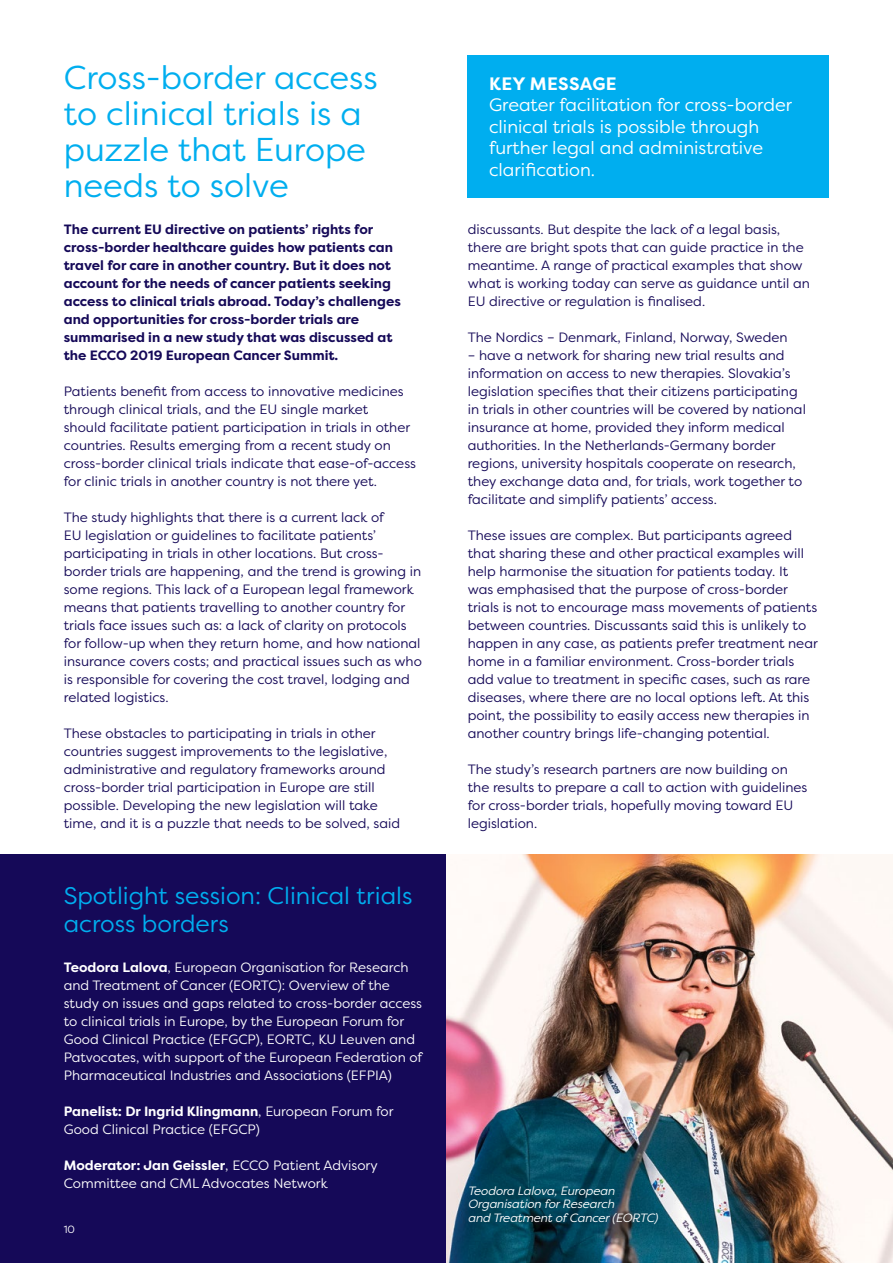
<style>
.page{position:relative;width:893px;height:1263px;background:#fff}
.page>*{position:absolute;margin:0;border:0;box-sizing:border-box;transform-origin:0 0}
.Titel{font:33px/36px "Filson Pro";color:#00aeef}
.Titel-2{font:24px/28.8px "Filson Pro";color:#00aeef}
.Titel-3{font:18px/21.6px "Filson Pro";color:#fff}
.Titel-4{font:700 18px "Filson Pro";letter-spacing:.02em;color:#fff}
.body{font:13.5px/18px "Filson Pro";color:#150958}
.body_wit{font:13.5px/18px "Filson Pro";color:#fff}
.Bold{font:700 13.5px/18px "Filson Pro";color:#150958}
.body-2{font:italic 12px/13.5px "Filson Pro";color:#fff}
.t1{font:10.5px "Filson Pro";color:#fff}
.s1{font-weight:700}
</style>
<div class="page">
<hr style="left:892px;top:412px;width:1px;height:851px;background:#e1f4fd">
<div style="left:468px;top:55px;width:361px;height:142px;background:#00aeef"></div>
<div style="left:0;top:855px;width:446px;height:408px;background:#150958"></div>
<img style="left:446px;top:855px;width:447px;height:408px">
<p class="Titel" style="left:64px;top:58px;width:315px">Cross-border access to clinical trials is a puzzle that Europe needs to solve</p>
<p class="Bold" style="left:64px;top:220px;width:339px">The current EU directive on patients’ rights for cross-border healthcare guides how patients can travel for care in another country. But it does not account for the needs of cancer patients seeking access to clinical trials abroad. Today’s challenges and opportunities for cross-border trials are summarised in a new study that was discussed at the ECCO 2019 European Cancer Summit.</p>
<p class="body" style="left:64px;top:382px;width:354px">Patients benefit from access to innovative medicines through clinical trials, and the EU single market<br>should facilitate patient participation in trials in other countries. Results emerging from a recent study on cross-border clinical trials indicate that ease-of-access for clinic trials in another country is not there yet.</p>
<p class="body" style="left:64px;top:508px;width:360px">The study highlights that there is a current lack of<br>EU legislation or guidelines to facilitate patients’ participating in trials in other locations. But cross&shy;border trials are happening, and the trend is growing in some regions. This lack of a European legal framework means that patients travelling to another country for trials face issues such as: a lack of clarity on protocols for follow-up when they return home, and how national insurance covers costs; and practical issues such as who is responsible for covering the cost travel, lodging and related logistics.</p>
<p class="body" style="left:64px;top:724px;width:338px">These obstacles to participating in trials in other countries suggest improvements to the legislative, administrative and regulatory frameworks around cross-border trial participation in Europe are still possible. Developing the new legislation will take time, and it is a puzzle that needs to be solved, said</p>
<p class="Titel-2" style="left:64px;top:880px;width:350px">Spotlight session: Clinical trials across borders</p>
<p class="body_wit" style="left:64px;top:958px;width:360px"><span class="s1">Teodora Lalova</span>, European Organisation for Research and Treatment of Cancer (EORTC): Overview of the study on issues and gaps related to cross-border access to clinical trials in Europe, by the European Forum for Good Clinical Practice (EFGCP), EORTC, KU Leuven and Patvocates, with support of the European Federation of Pharmaceutical Industries and Associations (EFPIA)</p>
<p class="body_wit" style="left:64px;top:1102px;width:331px"><span class="s1">Panelist: Dr Ingrid Klingmann</span>, European Forum for<br>Good Clinical Practice (EFGCP)</p>
<p class="body_wit" style="left:64px;top:1156px;width:315px"><span class="s1">Moderator: Jan Geissler</span>, ECCO Patient Advisory<br>Committee and CML Advocates Network</p>
<p class="t1" style="left:64px;top:1222px;width:13px">10</p>
<p class="Titel-4" style="left:489px;top:72px;width:129px">KEY MESSAGE</p>
<p class="Titel-3" style="left:489px;top:94px;width:305px">Greater facilitation for cross-border clinical trials is possible through further legal and administrative clarification.</p>
<p class="body" style="left:468px;top:220px;width:344px">discussants. But despite the lack of a legal basis, there are bright spots that can guide practice in the meantime. A range of practical examples that show what is working today can serve as guidance until an EU directive or regulation is finalised.</p>
<p class="body" style="left:468px;top:328px;width:321px">The Nordics – Denmark, Finland, Norway, Sweden</p>
<p class="body" style="left:468px;top:346px;width:340px">– have a network for sharing new trial results and information on access to new therapies. Slovakia’s legislation specifies that their citizens participating in trials in other countries will be covered by national insurance at home, provided they inform medical authorities. In the Netherlands-Germany border regions, university hospitals cooperate on research, they exchange data and, for trials, work together to facilitate and simplify patients’ access.</p>
<p class="body" style="left:468px;top:526px;width:352px">These issues are complex. But participants agreed that sharing these and other practical examples will help harmonise the situation for patients today. It<br>was emphasised that the purpose of cross-border trials is not to encourage mass movements of patients between countries. Discussants said this is unlikely to happen in any case, as patients prefer treatment near home in a familiar environment. Cross-border trials add value to treatment in specific cases, such as rare diseases, where there are no local options left. At this point, the possibility to easily access new therapies in another country brings life-changing potential.</p>
<p class="body" style="left:468px;top:760px;width:341px">The study’s research partners are now building on the results to prepare a call to action with guidelines for cross-border trials, hopefully moving toward EU legislation.</p>
<p class="body-2" style="left:468px;top:1183px;width:195px">Teodora Lalova,European<br>Organisation forResearch<br>and Treatmentof Cancer(EORTC)</p>
</div>
